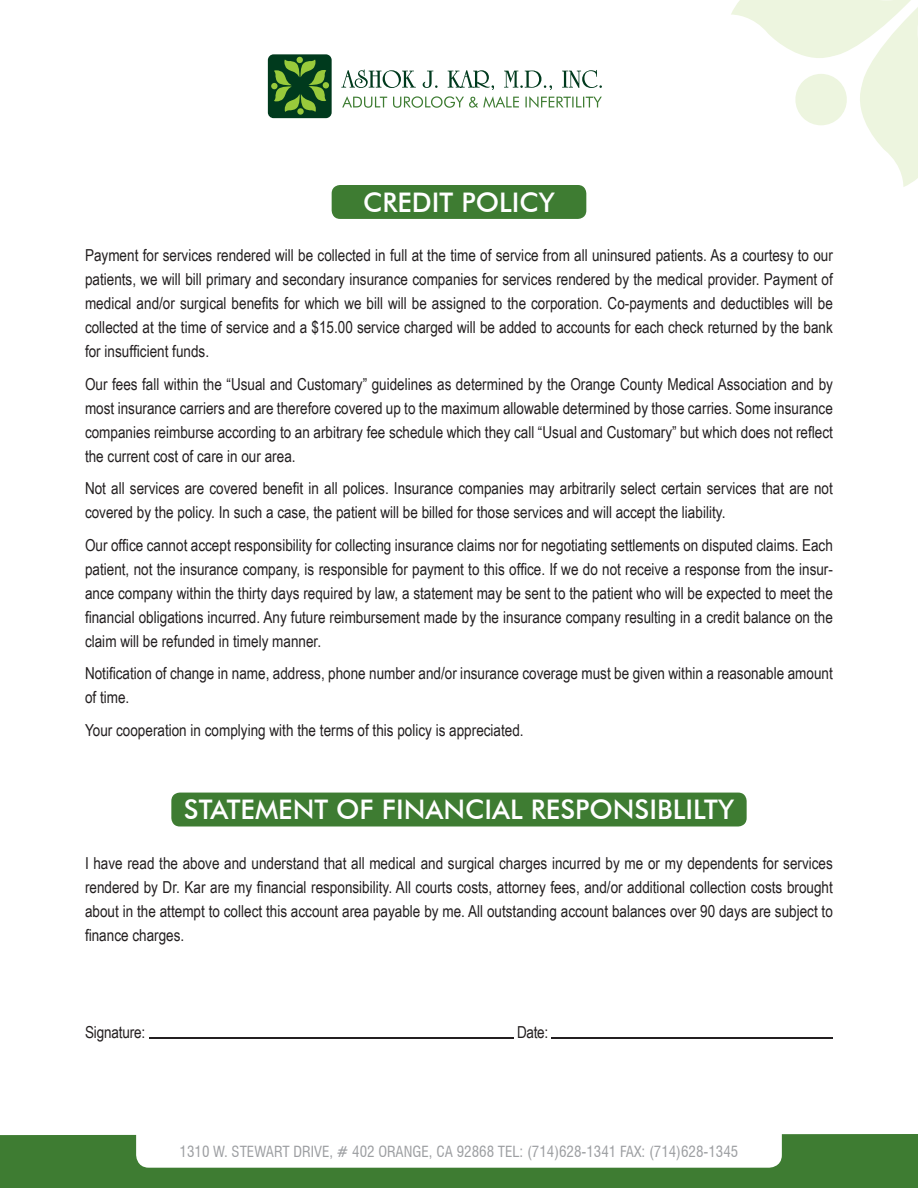
<style>
.page{position:relative;width:918px;height:1188px;background:#fff}
.page>*{position:absolute;margin:0;border:0;box-sizing:border-box;transform-origin:0 0}
.t1{font:500 27px "Futura BT";color:#fff}
.t2{font:16.5px/24px "Arial Narrow";color:#231f20;text-align:justify}
.t3{font:condensed 15px "Swiss 721 BT";color:#9d9fa2}
</style>
<div class="page">
<div style="left:0;top:1134px;width:918px;height:54px;background:#3e7c32"></div>
<div style="left:136px;top:1122px;width:646px;height:46px;background:#fff;border-radius:13px"></div>
<div style="left:268px;top:54px;width:64px;height:64px;background:#003a1d;border-radius:6px"></div>
<div style="left:271px;top:83px;width:7px;height:6px;background:#99ca3b;border-radius:50%"></div>
<svg style="left:297px;top:108px;width:7px;height:7px"></svg>
<svg style="left:274px;top:57px;width:55px;height:55px"></svg>
<svg style="left:342px;top:96px;width:260px;height:12px"></svg>
<svg style="left:341px;top:70px;width:261px;height:20px"></svg>
<svg style="left:731px;top:0;width:187px;height:187px"></svg>
<div style="left:332px;top:185px;width:254px;height:34px;background:#3e7c32;border-radius:9px"></div>
<div style="left:171px;top:793px;width:576px;height:33px;background:#3e7c32;border-radius:9px"></div>
<hr style="left:149px;top:1037px;width:364px;height:1px;background:#231f20">
<hr style="left:551px;top:1037px;width:282px;height:1px;background:#231f20">
<h1 class="t1" style="left:363px;top:186px;width:193px">CREDIT POLICY</h1>
<p class="t2" style="left:85px;top:243px;width:749px">Payment for services rendered will be collected in full at the time of service from all uninsured patients. As a courtesy to our patients, we will bill primary and secondary insurance companies for services rendered by the medical provider. Payment of medical and/or surgical benefits for which we bill will be assigned to the corporation. Co-payments and deductibles will be collected at the time of service and a $15.00 service charged will be added to accounts for each check returned by the bank for insufficient funds.</p>
<p class="t2" style="left:85px;top:371px;width:749px">Our fees fall within the “Usual and Customary” guidelines as determined by the Orange County Medical Association and by most insurance carriers and are therefore covered up to the maximum allowable determined by those carries. Some insurance companies reimburse according to an arbitrary fee schedule which they call “Usual and Customary” but which does not reflect the current cost of care in our area.</p>
<p class="t2" style="left:85px;top:476px;width:749px">Not all services are covered benefit in all polices. Insurance companies may arbitrarily select certain services that are not covered by the policy. In such a case, the patient will be billed for those services and will accept the liability.</p>
<p class="t2" style="left:85px;top:533px;width:749px">Our office cannot accept responsibility for collecting insurance claims nor for negotiating settlements on disputed claims. Each patient, not the insurance company, is responsible for payment to this office. If we do not receive a response from the insur&shy;ance company within the thirty days required by law, a statement may be sent to the patient who will be expected to meet the financial obligations incurred. Any future reimbursement made by the insurance company resulting in a credit balance on the claim will be refunded in timely manner.</p>
<p class="t2" style="left:85px;top:661px;width:749px">Notification of change in name, address, phone number and/or insurance coverage must be given within a reasonable amount of time.</p>
<p class="t2" style="left:85px;top:718px;width:440px">Your cooperation in complying with the terms of this policy is appreciated.</p>
<h1 class="t1" style="left:184px;top:793px;width:552px">STATEMENT OF FINANCIAL RESPONSIBLILTY</h1>
<p class="t2" style="left:85px;top:850px;width:749px">I have read the above and understand that all medical and surgical charges incurred by me or my dependents for services rendered by Dr. Kar are my financial responsibility. All courts costs, attorney fees, and/or additional collection costs brought about in the attempt to collect this account area payable by me. All outstanding account balances over 90 days are subject to finance charges.</p>
<p class="t2" style="left:85px;top:1020px;width:62px">Signature:</p>
<p class="t2" style="left:517px;top:1020px;width:33px">Date:</p>
<p class="t3" style="left:180px;top:1142px;width:560px">1310 W. STEWART DRIVE, # 402 ORANGE, CA 92868 TEL: (714)628-1341 FAX: (714)628-1345</p>
</div>
